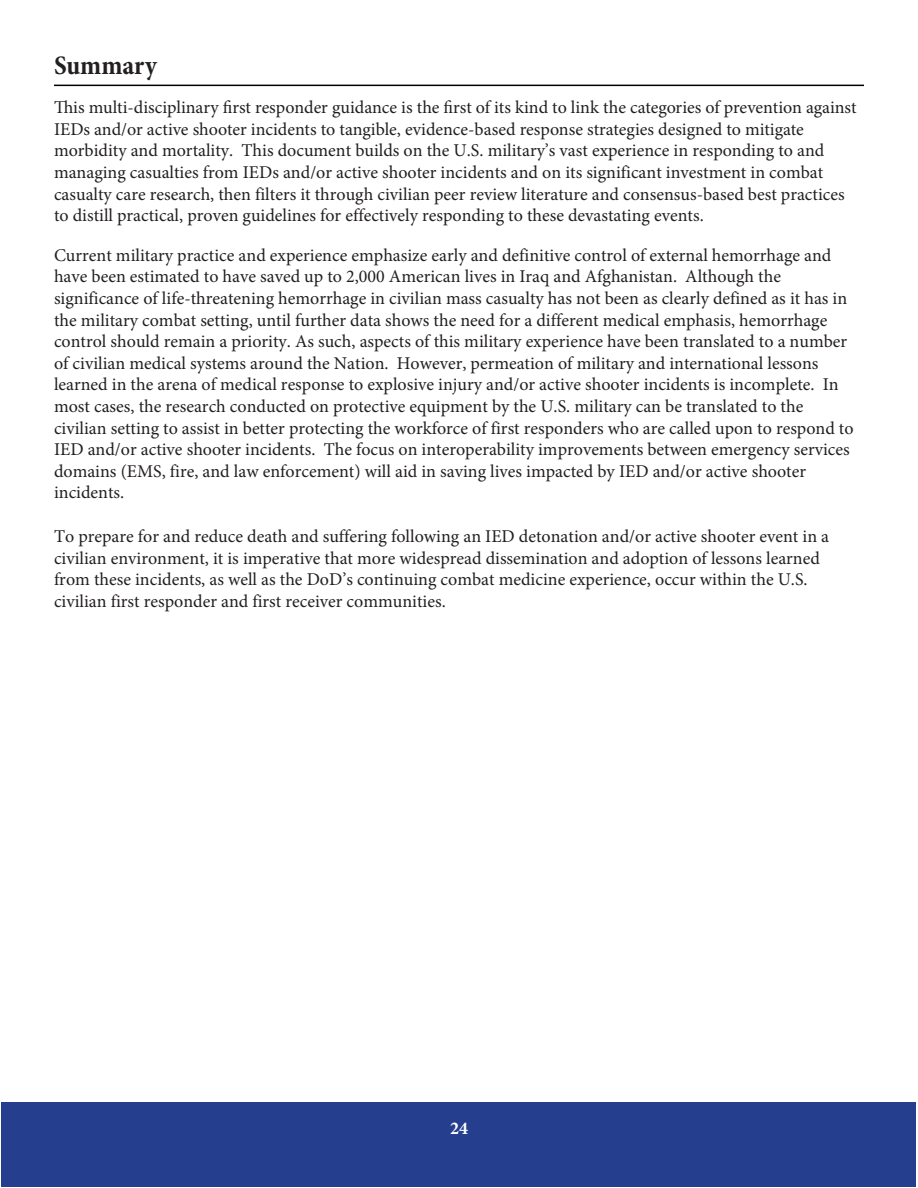
<style>
.page{position:relative;width:918px;height:1188px;background:#fff}
.page>*{position:absolute;margin:0;border:0;box-sizing:border-box;transform-origin:0 0}
.t1{font:700 condensed 27px "Minion Pro";color:#231f20}
.t2{font:18px/21.6px "Minion Pro";color:#231f20}
.t3{font:700 18px "Minion Pro";color:#fff}
</style>
<div class="page">
<div style="left:2px;top:1102px;width:914px;height:84px;background:#253f8e"></div>
<hr style="left:54px;top:85px;width:810px;height:1px;background:#000">
<p class="t1" style="left:54px;top:46px;width:105px">Summary</p>
<p class="t2" style="left:54px;top:97px;width:804px">This multi-disciplinary first responder guidance is the first of its kind to link the categories of prevention against IEDs and/or active shooter incidents to tangible, evidence-based response strategies designed to mitigate morbidity and mortality. This document builds on the U.S. military’s vast experience in responding to and managing casualties from IEDs and/or active shooter incidents and on its significant investment in combat casualty care research, then filters it through civilian peer review literature and consensus-based best practices to distill practical, proven guidelines for effectively responding to these devastating events.</p>
<p class="t2" style="left:54px;top:244px;width:801px">Current military practice and experience emphasize early and definitive control of external hemorrhage and have been estimated to have saved up to 2,000 American lives in Iraq and Afghanistan. Although the significance of life-threatening hemorrhage in civilian mass casualty has not been as clearly defined as it has in the military combat setting, until further data shows the need for a different medical emphasis, hemorrhage control should remain a priority. As such, aspects of this military experience have been translated to a number of civilian medical systems around the Nation. However, permeation of military and international lessons learned in the arena of medical response to explosive injury and/or active shooter incidents is incomplete. In most cases, the research conducted on protective equipment by the U.S. military can be translated to the civilian setting to assist in better protecting the workforce of first responders who are called upon to respond to IED and/or active shooter incidents. The focus on interoperability improvements between emergency services domains (EMS, fire, and law enforcement) will aid in saving lives impacted by IED and/or active shooter incidents.</p>
<p class="t2" style="left:54px;top:525px;width:777px">To prepare for and reduce death and suffering following an IED detonation and/or active shooter event in a civilian environment, it is imperative that more widespread dissemination and adoption of lessons learned from these incidents, as well as the DoD’s continuing combat medicine experience, occur within the U.S. civilian first responder and first receiver communities.</p>
<p class="t3" style="left:450px;top:1116px;width:19px">24</p>
</div>
